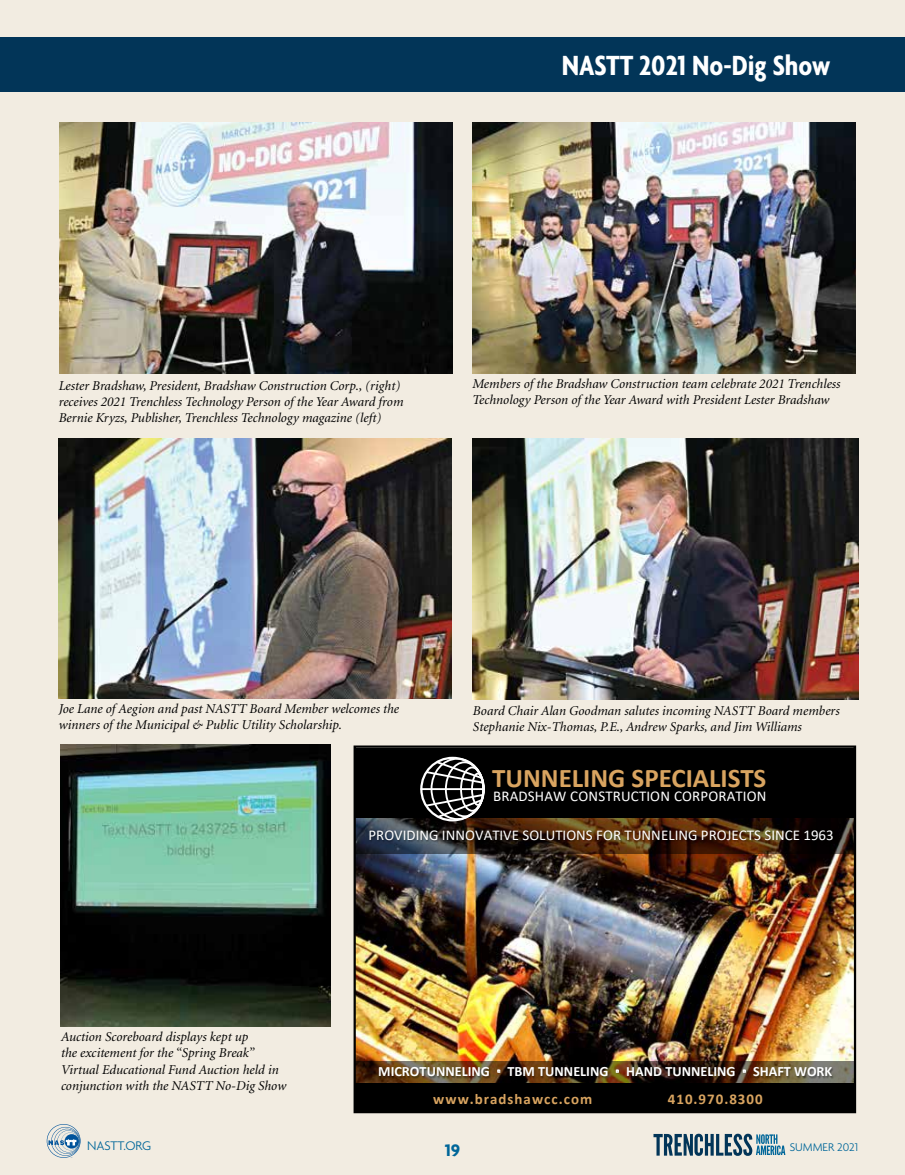
<style>
.page{position:relative;width:905px;height:1175px;background:#fff}
.page>*{position:absolute;margin:0;border:0;box-sizing:border-box;transform-origin:0 0}
.t1{font:700 condensed 30px "Agenda";color:#fff}
.t2{font:700 27px "Calibri";color:#d9a460}
.t3{font:700 18px "Agenda";color:#069}
.t4{font:15px "Calibri";letter-spacing:.005em;color:#fff}
.t5{font:700 15px "Calibri";letter-spacing:.07em;color:#d9a460}
.t6{font:700 14.25px "Calibri";color:#fff}
.t7{font:italic 13.5px/16.2px "Minion";color:#000}
.t8{font:300 13.5px "Agenda";color:#069}
.t9{font:300 12px "Agenda";color:#069}
</style>
<div class="page">
<div style="left:0;top:0;width:904px;height:1174px;background:#f2ece1"></div>
<svg style="left:47px;top:1124px;width:34px;height:33px"></svg>
<svg style="left:653px;top:1133px;width:132px;height:22px"></svg>
<div style="left:0;top:37px;width:904px;height:54px;background:#023558"></div>
<img style="left:59px;top:438px;width:392px;height:260px">
<img style="left:472px;top:438px;width:386px;height:262px">
<img style="left:59px;top:122px;width:393px;height:251px">
<img style="left:472px;top:122px;width:383px;height:251px">
<img style="left:61px;top:744px;width:269px;height:282px">
<img style="left:356px;top:853px;width:497px;height:208px">
<div style="left:355px;top:747px;width:500px;height:70px;background:#000"></div>
<div style="left:355px;top:817px;width:500px;height:36px;background:#000;opacity:.5"></div>
<div style="left:355px;top:1083px;width:500px;height:29px;background:#000"></div>
<img style="left:358px;top:820px;width:466px;height:35px">
<img style="left:824px;top:820px;width:29px;height:35px">
<div style="left:355px;top:1061px;width:500px;height:22px;background:#000;opacity:.5"></div>
<img style="left:368px;top:1057px;width:123px;height:26px">
<img style="left:487px;top:1058px;width:4px;height:25px">
<img style="left:491px;top:1057px;width:7px;height:26px">
<img style="left:498px;top:1057px;width:111px;height:26px">
<img style="left:606px;top:1058px;width:3px;height:25px">
<img style="left:609px;top:1057px;width:7px;height:26px">
<img style="left:616px;top:1057px;width:120px;height:26px">
<img style="left:733px;top:1058px;width:3px;height:25px">
<img style="left:736px;top:1057px;width:7px;height:26px">
<img style="left:743px;top:1057px;width:79px;height:26px">
<img style="left:822px;top:1057px;width:29px;height:26px">
<div style="left:420px;top:756px;width:65px;height:65px;border:2px solid #fff;border-radius:50%"></div>
<div style="left:471px;top:772px;width:13px;height:33px;border:2px solid #fff;border-radius:50%"></div>
<div style="left:460px;top:766px;width:24px;height:45px;border:2px solid #fff;border-radius:50%"></div>
<hr style="left:420px;top:788px;width:65px;height:2px;background:#fff">
<svg style="left:423px;top:792px;width:63px;height:27px"></svg>
<svg style="left:424px;top:759px;width:61px;height:26px"></svg>
<div style="left:353px;top:745px;width:503px;height:368px;border:2px solid #000"></div>
<hr style="left:0;top:152px;width:1px;height:45px;background:#23408a">
<h1 class="t1" style="left:561px;top:47px;width:270px">NASTT 2021 No-Dig Show</h1>
<p class="t7" style="left:59px;top:378px;width:346px">Lester Bradshaw, President, Bradshaw Construction Corp., (right) receives 2021 Trenchless Technology Person of the Year Award from<br>Bernie Kryzs, Publisher, Trenchless Technology magazine (left)</p>
<p class="t7" style="left:472px;top:376px;width:369px">Members of the Bradshaw Construction team celebrate 2021 Trenchless<br>Technology Person of the Year Award with President Lester Bradshaw</p>
<p class="t7" style="left:59px;top:701px;width:342px">Joe Lane of Aegion and past NASTT Board Member welcomes the winners of the Municipal &amp; Public Utility Scholarship.</p>
<p class="t7" style="left:473px;top:703px;width:368px">Board Chair Alan Goodman salutes incoming NASTT Board members<br>Stephanie Nix-Thomas, P.E., Andrew Sparks, and Jim Williams</p>
<h2 class="t2" style="left:492px;top:759px;width:276px">TUNNELING SPECIALISTS</h2>
<p class="t4" style="left:493px;top:785px;width:275px">BRADSHAW CONSTRUCTION CORPORATION</p>
<p class="t7" style="left:61px;top:1029px;width:227px">Auction Scoreboard displays kept up<br>the excitement for the “Spring Break” Virtual Educational Fund Auction held in conjunction with the NASTT No-Dig Show</p>
<p class="t4" style="left:368px;top:824px;width:467px">PROVIDING INNOVATIVE SOLUTIONS FOR TUNNELING PROJECTS SINCE 1963</p>
<p class="t6" style="left:378px;top:1061px;width:455px">MICROTUNNELING TBM TUNNELING HAND TUNNELING SHAFT WORK</p>
<p class="t5" style="left:433px;top:1088px;width:160px">www.bradshawcc.com</p>
<p class="t5" style="left:667px;top:1088px;width:96px">410.970.8300</p>
<p class="t8" style="left:87px;top:1137px;width:66px">NASTT.ORG</p>
<h3 class="t3" style="left:444px;top:1139px;width:17px">19</h3>
<p class="t9" style="left:789px;top:1140px;width:70px">SUMMER 2021</p>
</div>
